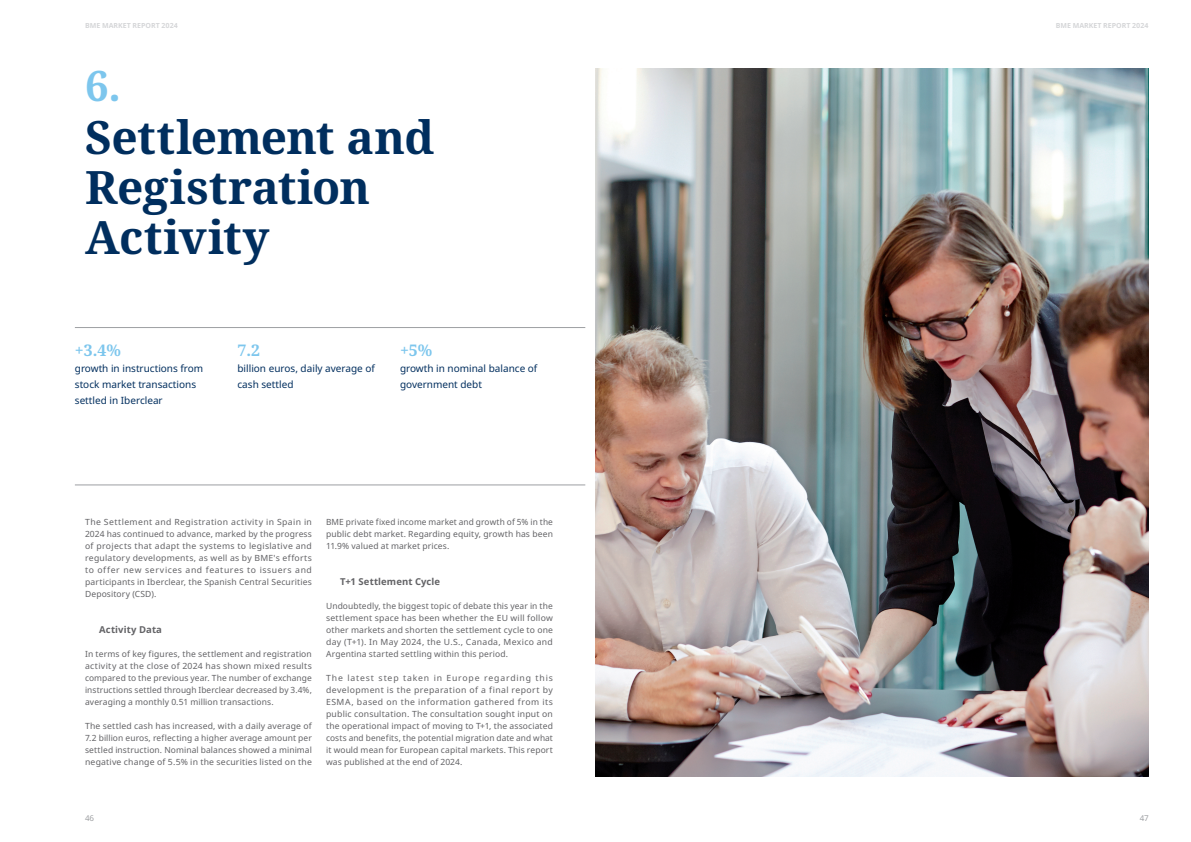
<style>
.page{position:relative;width:1191px;height:842px;background:#fff}
.page>*{position:absolute;margin:0;border:0;box-sizing:border-box;transform-origin:0 0}
.t1{font:700 46px/50px "Noto Serif";letter-spacing:-.01em;color:#002e5e}
.t2{font:700 42px "Noto Serif";color:#7dc6ed}
.t3{font:700 16px "Noto Serif";color:#7dc6ed}
.t4{font:10px/16px "Noto Sans";color:#002e5e}
.t5{font:700 9.5px "Noto Sans";letter-spacing:.01em;color:#636366}
.t6{font:8.5px/12px "Noto Sans";letter-spacing:.015em;color:#636366;text-align:justify}
.t7{font:8px "Noto Sans";color:#9d9fa2}
.t8{font:700 7px "Noto Sans";color:#d5d6d8}
</style>
<div class="page">
<img style="left:595px;top:69px;width:553px;height:708px">
<hr style="left:75px;top:485px;width:510px;height:1px;background:#9d9fa2">
<hr style="left:75px;top:327px;width:510px;height:1px;background:#9d9fa2">
<p class="t8" style="left:85px;top:21px;width:94px">BME MARKET REPORT 2024</p>
<h2 class="t2" style="left:85px;top:56px;width:37px">6.</h2>
<h1 class="t1" style="left:85px;top:113px;width:350px">Settlement and<br>Registration<br>Activity</h1>
<h3 class="t3" style="left:75px;top:338px;width:48px">+3.4%</h3>
<p class="t4" style="left:75px;top:360px;width:130px">growth in instructions from stock market transactions settled in Iberclear</p>
<h3 class="t3" style="left:237px;top:338px;width:24px">7.2</h3>
<p class="t4" style="left:237px;top:360px;width:139px">billion euros, daily average of cash settled</p>
<h3 class="t3" style="left:400px;top:338px;width:34px">+5%</h3>
<p class="t4" style="left:400px;top:360px;width:139px">growth in nominal balance of government debt</p>
<p class="t6" style="left:85px;top:516px;width:228px">The Settlement and Registration activity in Spain in 2024 has continued to advance, marked by the progress of projects that adapt the systems to legislative and regulatory developments, as well as by BME's efforts to offer new services and features to issuers and participants in Iberclear, the Spanish Central Securities Depository (CSD).</p>
<p class="t5" style="left:99px;top:623px;width:64px">Activity Data</p>
<p class="t6" style="left:85px;top:648px;width:228px">In terms of key figures, the settlement and registration activity at the close of 2024 has shown mixed results compared to the previous year. The number of exchange instructions settled through Iberclear decreased by 3.4%, averaging a monthly 0.51 million transactions.</p>
<p class="t6" style="left:85px;top:720px;width:228px">The settled cash has increased, with a daily average of 7.2 billion euros, reflecting a higher average amount per settled instruction. Nominal balances showed a minimal negative change of 5.5% in the securities listed on the</p>
<p class="t6" style="left:326px;top:516px;width:228px">BME private fixed income market and growth of 5% in the public debt market. Regarding equity, growth has been 11.9% valued at market prices.</p>
<p class="t5" style="left:340px;top:575px;width:101px">T+1 Settlement Cycle</p>
<p class="t6" style="left:326px;top:600px;width:228px">Undoubtedly, the biggest topic of debate this year in the settlement space has been whether the EU will follow other markets and shorten the settlement cycle to one day (T+1). In May 2024, the U.S., Canada, Mexico and Argentina started settling within this period.</p>
<p class="t6" style="left:326px;top:672px;width:228px">The latest step taken in Europe regarding this development is the preparation of a final report by ESMA, based on the information gathered from its public consultation. The consultation sought input on the operational impact of moving to T+1, the associated costs and benefits, the potential migration date and what it would mean for European capital markets. This report was published at the end of 2024.</p>
<p class="t8" style="left:1055px;top:21px;width:94px">BME MARKET REPORT 2024</p>
<p class="t7" style="left:85px;top:813px;width:11px">46</p>
<p class="t7" style="left:1139px;top:813px;width:10px">47</p>
</div>
